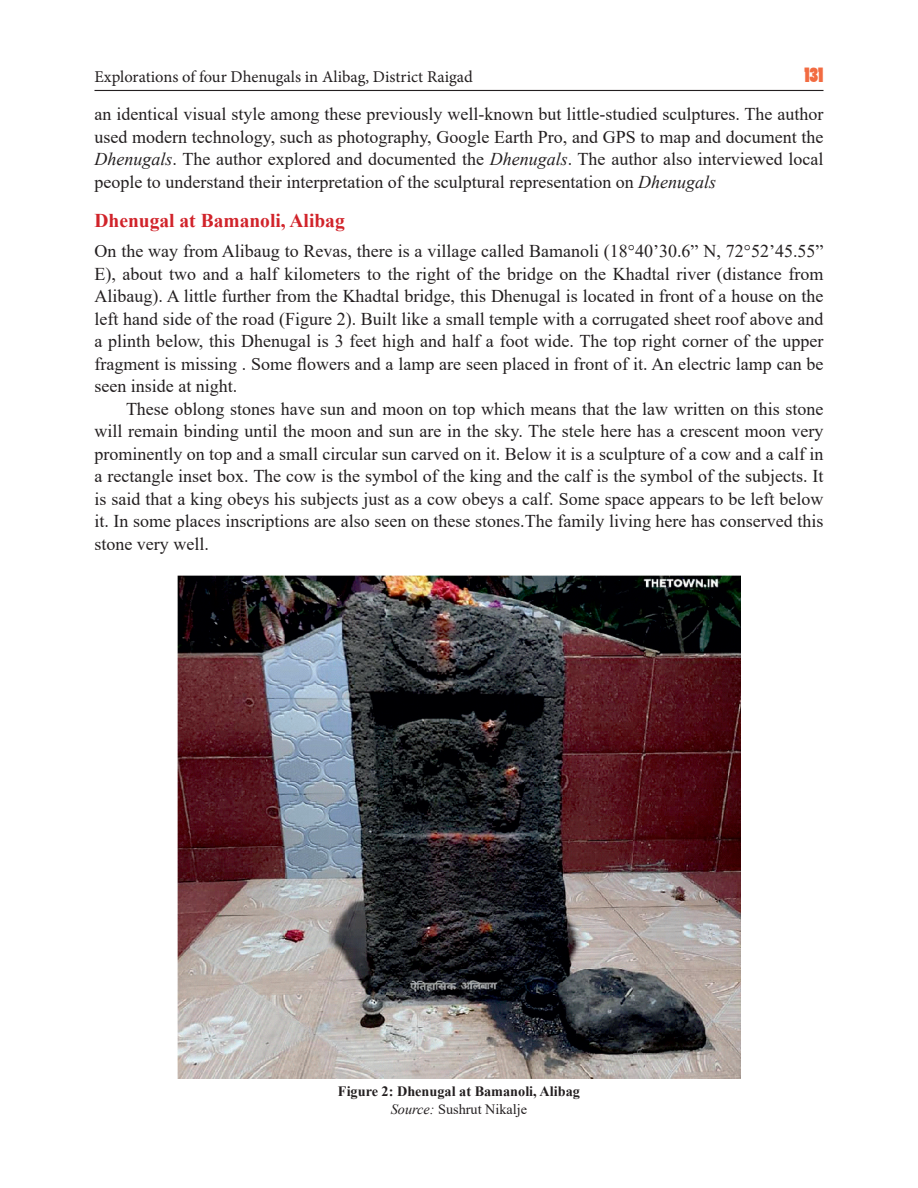
<style>
.page{position:relative;width:918px;height:1188px;background:#fff}
.page>*{position:absolute;margin:0;border:0;box-sizing:border-box;transform-origin:0 0}
.sub_head_1{font:700 19.5px "Times New Roman";color:#d1232a}
.t1{font:19.5px "Poplar Std";color:#f26b41}
.Body_left{font:18px/22.5px "Times New Roman";color:#231f20;text-align:justify}
.Body_text{font:18px/22.5px "Times New Roman";color:#231f20;text-align:justify}
.t2{font:16.5px "Minion Pro";color:#231f20}
.t3{font:700 14.25px "Times New Roman";color:#231f20}
.source{font:14.25px "Times New Roman";color:#231f20}
.s1{font-style:italic}
</style>
<div class="page">
<hr style="left:94px;top:90px;width:730px;height:1px;background:#231f20">
<img style="left:178px;top:576px;width:562px;height:503px">
<p class="t2" style="left:94px;top:66px;width:380px">Explorations of four Dhenugals in Alibag, District Raigad</p>
<p class="t1" style="left:804px;top:65px;width:21px">131</p>
<p class="Body_left" style="left:94px;top:103px;width:731px">an identical visual style among these previously well-known but little-studied sculptures. The author used modern technology, such as photography, Google Earth Pro, and GPS to map and document the <span class="s1">Dhenugals</span>. The author explored and documented the <span class="s1">Dhenugals</span>. The author also interviewed local people to understand their interpretation of the sculptural representation on <span class="s1">Dhenugals</span></p>
<p class="sub_head_1" style="left:94px;top:207px;width:252px">Dhenugal at Bamanoli, Alibag</p>
<p class="Body_left" style="left:94px;top:240px;width:731px">On the way from Alibaug to Revas, there is a village called Bamanoli (18°40’30.6” N, 72°52’45.55” E), about two and a half kilometers to the right of the bridge on the Khadtal river (distance from Alibaug). A little further from the Khadtal bridge, this Dhenugal is located in front of a house on the left hand side of the road (Figure 2). Built like a small temple with a corrugated sheet roof above and a plinth below, this Dhenugal is 3 feet high and half a foot wide. The top right corner of the upper fragment is missing . Some flowers and a lamp are seen placed in front of it. An electric lamp can be seen inside at night.</p>
<p class="Body_text" style="left:94px;top:397px;width:731px;text-indent:32px">These oblong stones have sun and moon on top which means that the law written on this stone will remain binding until the moon and sun are in the sky. The stele here has a crescent moon very prominently on top and a small circular sun carved on it. Below it is a sculpture of a cow and a calf in a rectangle inset box. The cow is the symbol of the king and the calf is the symbol of the subjects. It is said that a king obeys his subjects just as a cow obeys a calf. Some space appears to be left below it. In some places inscriptions are also seen on these stones.The family living here has conserved this stone very well.</p>
<p class="t3" style="left:338px;top:1081px;width:244px">Figure 2: Dhenugal at Bamanoli, Alibag</p>
<p class="source" style="left:391px;top:1099px;width:138px"><span class="s1">Source:</span> Sushrut Nikalje</p>
</div>
